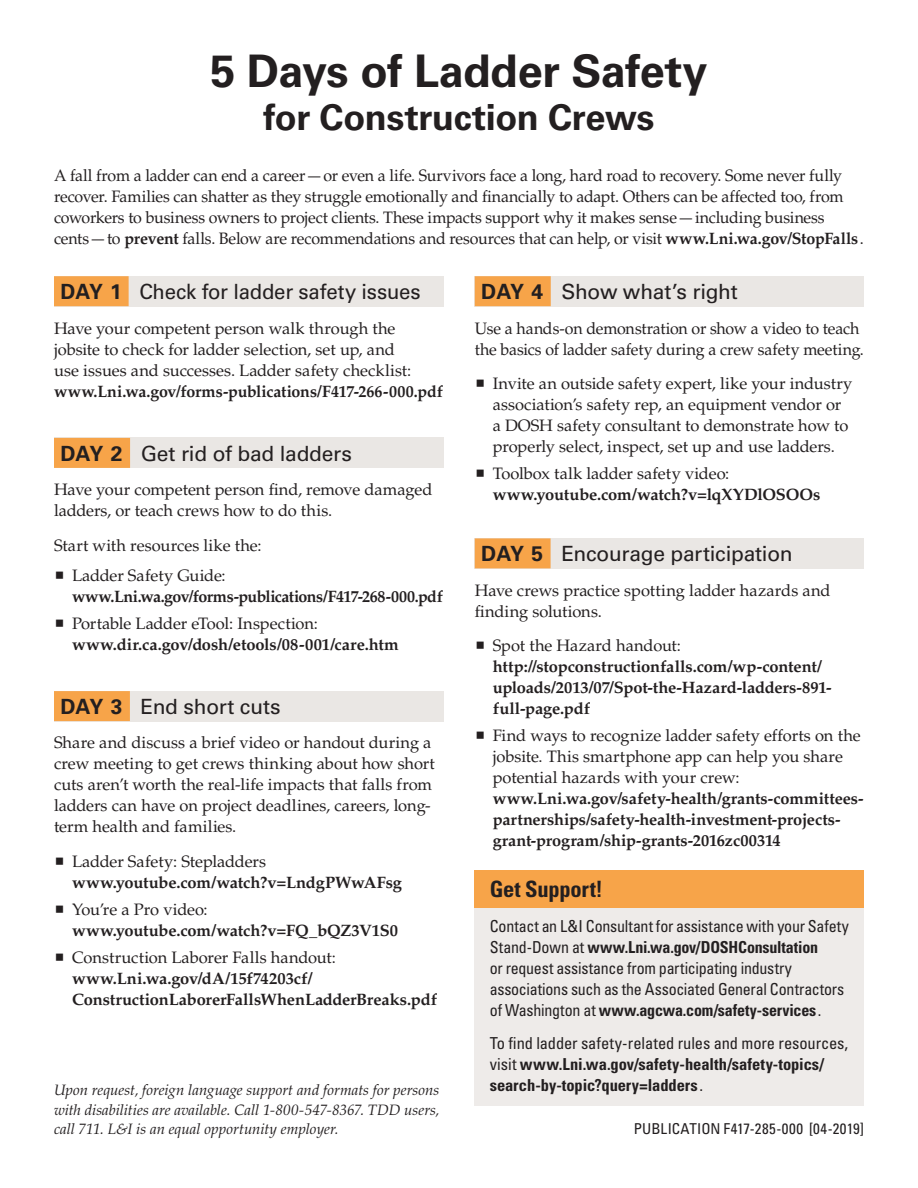
<style>
.page{position:relative;width:918px;height:1188px;background:#fff}
.page>*{position:absolute;margin:0;border:0;box-sizing:border-box;transform-origin:0 0}
.Subhead_Level_1{font:700 45px "Univers LT Std";letter-spacing:-.01em;color:#231f20}
.Subhead_Level_1-2{font:700 36px "Univers LT Std";letter-spacing:-.01em;color:#231f20}
.Table_Header{font:700 condensed 22.5px "Univers LT Std";letter-spacing:-.01em;color:#231f20}
.Day_Header{font:21px "Univers LT Std";letter-spacing:-.01em;color:#231f20}
.Body_-_11{font:16.5px/21px "Palatino LT Std";letter-spacing:-.005em;color:#231f20}
.t1{font:700 16.5px/21px "Palatino LT Std";letter-spacing:-.01em;color:#231f20}
.Table_Text{font:condensed 16.5px/21px "Univers LT Std";letter-spacing:-.01em;color:#231f20}
.t2{font:700 16.5px/21px "Palatino LT Std";letter-spacing:-.03em;color:#231f20}
.Table_Text-2{font:700 condensed 16.5px "Univers LT Std";letter-spacing:-.005em;color:#231f20}
.ADA_Statement{font:italic 15px/19.5px "Palatino LT Std";color:#231f20}
.Publication_Number{font:condensed 15px "Univers LT Std";letter-spacing:.015em;color:#231f20}
.s1{font-weight:700}
.s2{font-weight:700;color:#f7a449}
.s3{font-weight:400}
</style>
<div class="page">
<div style="left:54px;top:276px;width:389px;height:30px;background:#eae7e4"></div>
<div style="left:54px;top:276px;width:75px;height:30px;background:#f7a449"></div>
<div style="left:54px;top:438px;width:389px;height:30px;background:#eae7e4"></div>
<div style="left:54px;top:438px;width:76px;height:30px;background:#f7a449"></div>
<div style="left:54px;top:691px;width:389px;height:30px;background:#eae7e4"></div>
<div style="left:54px;top:691px;width:76px;height:30px;background:#f7a449"></div>
<div style="left:475px;top:276px;width:389px;height:30px;background:#eae7e4"></div>
<div style="left:475px;top:276px;width:76px;height:30px;background:#f7a449"></div>
<div style="left:475px;top:538px;width:389px;height:30px;background:#eae7e4"></div>
<div style="left:475px;top:538px;width:76px;height:30px;background:#f7a449"></div>
<div style="left:475px;top:870px;width:389px;height:38px;background:#f7a449"></div>
<div style="left:475px;top:908px;width:389px;height:123px;background:#eeebe9"></div>
<div style="left:475px;top:1025px;width:389px;height:81px;background:#eeebe9"></div>
<h3 class="Subhead_Level_1" style="left:210px;top:44px;width:499px">5 Days of Ladder Safety</h3>
<h3 class="Subhead_Level_1-2" style="left:263px;top:96px;width:393px">for Construction Crews</h3>
<p class="Body_-_11" style="left:54px;top:165px;width:811px">A fall from a ladder can end a career — or even a life. Survivors face a long, hard road to recovery. Some never fully recover. Families can shatter as they struggle emotionally and financially to adapt. Others can be affected too, from coworkers to business owners to project clients. These impacts support why it makes sense — including business<br>cents — to <span class="s1">prevent</span> falls. Below are recommendations and resources that can help, or visit <span class="s1">www.Lni.wa.gov/StopFalls</span>.</p>
<h4 class="Day_Header" style="left:60px;top:279px;width:362px"><span class="s1">DAY 1</span><span class="s2">:</span> Check for ladder safety issues</h4>
<p class="Body_-_11" style="left:54px;top:318px;width:391px">Have your competent person walk through the jobsite to check for ladder selection, set up, and<br>use issues and successes. Ladder safety checklist: <span class="s1">www.Lni.wa.gov/forms-publications/F417-266-000.pdf</span></p>
<h4 class="Day_Header" style="left:481px;top:279px;width:258px"><span class="s1">DAY 4</span><span class="s2">:</span> Show what’s right</h4>
<p class="Body_-_11" style="left:475px;top:318px;width:391px">Use a hands-on demonstration or show a video to teach the basics of ladder safety during a crew safety meeting.</p>
<p class="Body_-_11" style="left:493px;top:373px;width:361px">Invite an outside safety expert, like your industry association’s safety rep, an equipment vendor or a DOSH safety consultant to demonstrate how to properly select, inspect, set up and use ladders.</p>
<p class="t1" style="left:493px;top:463px;width:329px"><span class="s3">Toolbox talk ladder safety video: </span>www.youtube.com/watch?v=lqXYDlOSOOs</p>
<h4 class="Day_Header" style="left:60px;top:441px;width:293px"><span class="s1">DAY 2</span><span class="s2">:</span> Get rid of bad ladders</h4>
<p class="Body_-_11" style="left:54px;top:479px;width:380px">Have your competent person find, remove damaged ladders, or teach crews how to do this.</p>
<p class="Body_-_11" style="left:54px;top:535px;width:209px">Start with resources like the:</p>
<p class="t2" style="left:72px;top:565px;width:372px"><span class="s3">Ladder Safety Guide: </span>www.Lni.wa.gov/forms-publications/F417-268-000.pdf</p>
<p class="t1" style="left:72px;top:613px;width:328px"><span class="s3">Portable Ladder eTool: Inspection: </span>www.dir.ca.gov/dosh/etools/08-001/care.htm</p>
<h4 class="Day_Header" style="left:481px;top:541px;width:313px"><span class="s1">DAY 5</span><span class="s2">:</span> Encourage participation</h4>
<p class="Body_-_11" style="left:475px;top:580px;width:357px">Have crews practice spotting ladder hazards and finding solutions.</p>
<p class="t1" style="left:493px;top:635px;width:341px"><span class="s3">Spot the Hazard handout: </span>http://stopconstructionfalls.com/wp-content/ uploads/2013/07/Spot-the-Hazard-ladders-891- full-page.pdf</p>
<p class="t1" style="left:493px;top:725px;width:372px"><span class="s3">Find ways to recognize ladder safety efforts on the jobsite. This smartphone app can help you share potential hazards with your crew: </span>www.Lni.wa.gov/safety-health/grants-committees&shy;partnerships/safety-health-investment-projects&shy;grant-program/ship-grants-2016zc00314</p>
<h3 class="Table_Header" style="left:490px;top:875px;width:115px">Get Support!</h3>
<p class="Table_Text" style="left:490px;top:915px;width:361px">Contact an L&amp;I Consultant for assistance with your Safety Stand-Down at <span class="s1">www.Lni.wa.gov/DOSHConsultation<br></span>or request assistance from participating industry associations such as the Associated General Contractors of Washington at <span class="s1">www.agcwa.com/safety-services</span>.</p>
<p class="Table_Text" style="left:490px;top:1032px;width:360px">To find ladder safety-related rules and more resources, visit <span class="s1">www.Lni.wa.gov/safety-health/safety-topics/</span></p>
<h4 class="Day_Header" style="left:60px;top:694px;width:222px"><span class="s1">DAY 3</span><span class="s2">:</span> End short cuts</h4>
<p class="Body_-_11" style="left:54px;top:733px;width:382px">Share and discuss a brief video or handout during a crew meeting to get crews thinking about how short cuts aren’t worth the real-life impacts that falls from ladders can have on project deadlines, careers, long&shy;term health and families.</p>
<p class="t1" style="left:72px;top:851px;width:331px"><span class="s3">Ladder Safety: Stepladders </span>www.youtube.com/watch?v=LndgPWwAFsg</p>
<p class="t1" style="left:72px;top:899px;width:328px"><span class="s3">You’re a Pro video: </span>www.youtube.com/watch?v=FQ_bQZ3V1S0</p>
<p class="t1" style="left:72px;top:947px;width:367px"><span class="s3">Construction Laborer Falls handout: </span>www.Lni.wa.gov/dA/15f74203cf/<br>ConstructionLaborerFallsWhenLadderBreaks.pdf</p>
<p class="ADA_Statement" style="left:54px;top:1080px;width:387px">Upon request, foreign language support and formats for persons</p>
<p class="Table_Text-2" style="left:490px;top:1075px;width:215px">search-by-topic?query=ladders<span class="s3">.</span></p>
<p class="ADA_Statement" style="left:54px;top:1100px;width:387px">with disabilities are available. Call 1-800-547-8367. TDD users, call 711. L&amp;I is an equal opportunity employer.</p>
<p class="Publication_Number" style="left:634px;top:1119px;width:232px">PUBLICATION F417-285-000 [04-2019]</p>
</div>
